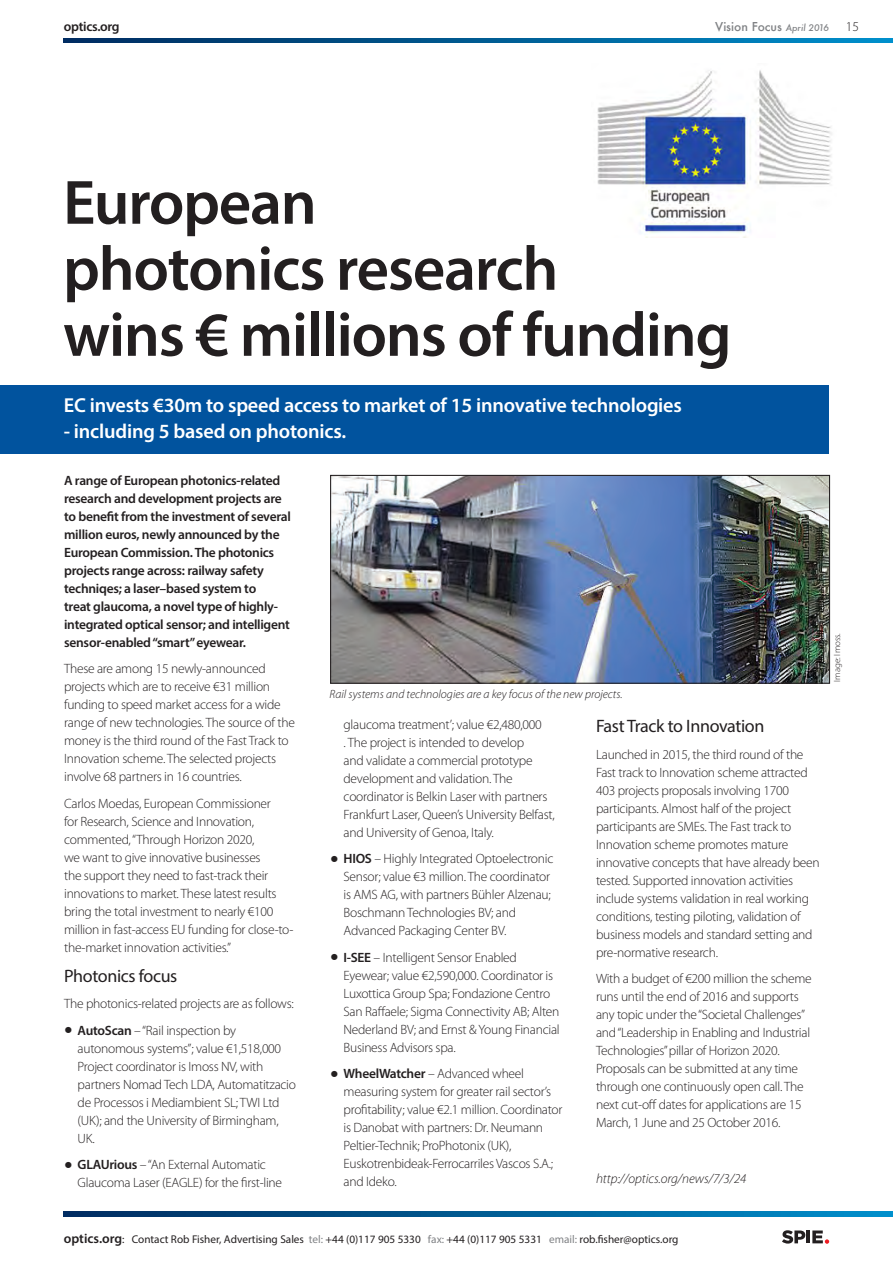
<style>
.page{position:relative;width:893px;height:1263px;background:#fff}
.page>*{position:absolute;margin:0;border:0;box-sizing:border-box;transform-origin:0 0}
.t1{font:600 63px/66px "Myriad Pro";letter-spacing:-.02em;color:#231f20}
.t2{font:600 20.25px "Myriad Pro";letter-spacing:-.01em;color:#fff}
.t3{font:18px "Myriad Pro";letter-spacing:-.02em;color:#231f20}
.t4{font:300 13.5px/18px "Myriad Pro";letter-spacing:-.02em;color:#231f20}
.t5{font:600 13.5px/18px "Myriad Pro";letter-spacing:-.02em;color:#231f20}
.t6{font:italic 300 13.5px "Myriad Pro";letter-spacing:-.005em;color:#231f20}
.t7{font:italic 300 12px "Myriad Pro";color:#231f20}
.t8{font:500 12px "Futura";color:#808285}
.t9{font:11.25px "Myriad Pro";color:#231f20}
.t10{font:300 9px "Myriad Pro";color:#231f20}
.s1{font-style:italic;font-size:9px}
.s2{font-size:34.5px}
.s3{font-weight:600}
.s4{font-weight:600;font-size:13.5px}
.s5{color:#808285}
</style>
<div class="page">
<svg style="left:64px;top:1212px;width:829px;height:4px;background:#005c93"></svg>
<svg style="left:64px;top:38px;width:829px;height:5px;background:#005c93"></svg>
<svg style="left:782px;top:1230px;width:47px;height:14px"></svg>
<div style="left:0;top:386px;width:828px;height:68px;background:#01539e"></div>
<img style="left:332px;top:477px;width:496px;height:205px">
<div style="left:330px;top:475px;width:500px;height:209px;border:1px solid #231f20"></div>
<img style="left:597px;top:70px;width:235px;height:167px">
<p class="t5" style="left:64px;top:18px;width:57px">optics.org</p>
<p class="t8" style="left:715px;top:18px;width:116px">Vision Focus <span class="s1">April 2016</span></p>
<p class="t4" style="left:846px;top:18px;width:15px">15</p>
<p class="t1" style="left:63px;top:168px;width:255px">European</p>
<p class="t1" style="left:63px;top:234px;width:670px">photonics research<br>wins € millions of funding</p>
<p class="t2" style="left:64px;top:392px;width:620px">EC invests €30m to speed access to market of 15 innovative technologies</p>
<p class="t2" style="left:64px;top:418px;width:284px">- including 5 based on photonics.</p>
<p class="t5" style="left:64px;top:471px;width:228px">A range of European photonics-related research and development projects are to benefit from the investment of several million euros, newly announced by the European Commission. The photonics projects range across: railway safety techniqes; a laser–based system to<br>treat glaucoma, a novel type of highly&shy;integrated optical sensor; and intelligent sensor-enabled “smart” eyewear.</p>
<p class="t4" style="left:64px;top:660px;width:232px">These are among 15 newly-announced projects which are to receive €31 million funding to speed market access for a wide range of new technologies. The source of the money is the third round of the Fast Track to Innovation scheme. The selected projects involve 68 partners in 16 countries.</p>
<p class="t4" style="left:64px;top:794px;width:231px">Carlos Moedas, European Commissioner<br>for Research, Science and Innovation, commented, “Through Horizon 2020,<br>we want to give innovative businesses<br>the support they need to fast-track their innovations to market. These latest results bring the total investment to nearly €100 million in fast-access EU funding for close-to&shy;the-market innovation activities.”</p>
<p class="t3" style="left:64px;top:964px;width:115px">Photonics focus</p>
<p class="t4" style="left:64px;top:994px;width:231px">The photonics-related projects are as follows:</p>
<p class="t4" style="left:78px;top:1021px;width:220px;text-indent:-14px"><span class="s2">•</span> <span class="s3">AutoScan</span> – “Rail inspection by autonomous systems”; value €1,518,000<br>Project coordinator is Imoss NV, with partners Nomad Tech LDA, Automatitzacio de Processos i Mediambient SL; TWI Ltd (UK); and the University of Birmingham, UK.</p>
<p class="t4" style="left:78px;top:1155px;width:206px;text-indent:-14px"><span class="s2">•</span> <span class="s3">GLAUrious</span> – “An External Automatic<br>Glaucoma Laser (EAGLE) for the first-line</p>
<p class="t7" style="left:330px;top:687px;width:295px">Rail systems and technologies are a key focus of the new projects.</p>
<p class="t4" style="left:344px;top:715px;width:213px">glaucoma treatment’; value €2,480,000<br>. The project is intended to develop<br>and validate a commercial prototype development and validation. The coordinator is Belkin Laser with partners Frankfurt Laser, Queen’s University Belfast, and University of Genoa, Italy.</p>
<p class="t4" style="left:344px;top:850px;width:211px;text-indent:-14px"><span class="s2">•</span> <span class="s3">HIOS</span> – Highly Integrated Optoelectronic Sensor; value €3 million. The coordinator is AMS AG, with partners Bühler Alzenau; Boschmann Technologies BV; and Advanced Packaging Center BV.</p>
<p class="t4" style="left:344px;top:948px;width:218px;text-indent:-14px"><span class="s2">•</span> <span class="s3">I-SEE</span> – Intelligent Sensor Enabled Eyewear; value €2,590,000. Coordinator is Luxottica Group Spa; Fondazione Centro San Raffaele; Sigma Connectivity AB; Alten Nederland BV; and Ernst &amp; Young Financial Business Advisors spa.</p>
<p class="t4" style="left:344px;top:1065px;width:220px;text-indent:-14px"><span class="s2">•</span> <span class="s3">WheelWatcher</span> – Advanced wheel measuring system for greater rail sector’s profitability; value €2.1 million. Coordinator is Danobat with partners: Dr. Neumann Peltier-Technik; ProPhotonix (UK), Euskotrenbideak-Ferrocarriles Vascos S.A.; and Ideko.</p>
<p class="t3" style="left:596px;top:715px;width:170px">Fast Track to Innovation</p>
<p class="t4" style="left:596px;top:745px;width:225px">Launched in 2015, the third round of the Fast track to Innovation scheme attracted 403 projects proposals involving 1700 participants. Almost half of the project participants are SMEs. The Fast track to Innovation scheme promotes mature innovative concepts that have already been tested. Supported innovation activities include systems validation in real working conditions, testing piloting, validation of business models and standard setting and pre-normative research.</p>
<p class="t4" style="left:596px;top:969px;width:217px">With a budget of €200 million the scheme runs until the end of 2016 and supports any topic under the “Societal Challenges” and “Leadership in Enabling and Industrial Technologies” pillar of Horizon 2020.<br>Proposals can be submitted at any time through one continuously open call. The next cut-off dates for applications are 15<br>March, 1 June and 25 October 2016.</p>
<p class="t6" style="left:596px;top:1171px;width:152px">http://optics.org/news/7/3/24</p>
<p class="t10" style="left:832px;top:682px;width:50px;rotate:-90deg">Image: Imoss.</p>
<p class="t9" style="left:64px;top:1232px;width:616px"><span class="s4">optics.org</span>: Contact Rob Fisher, Advertising Sales <span class="s5">tel:</span> +44 (0)117 905 5330 <span class="s5">fax:</span> +44 (0)117 905 5331 <span class="s5">email:</span> rob.fisher@optics.org</p>
</div>
